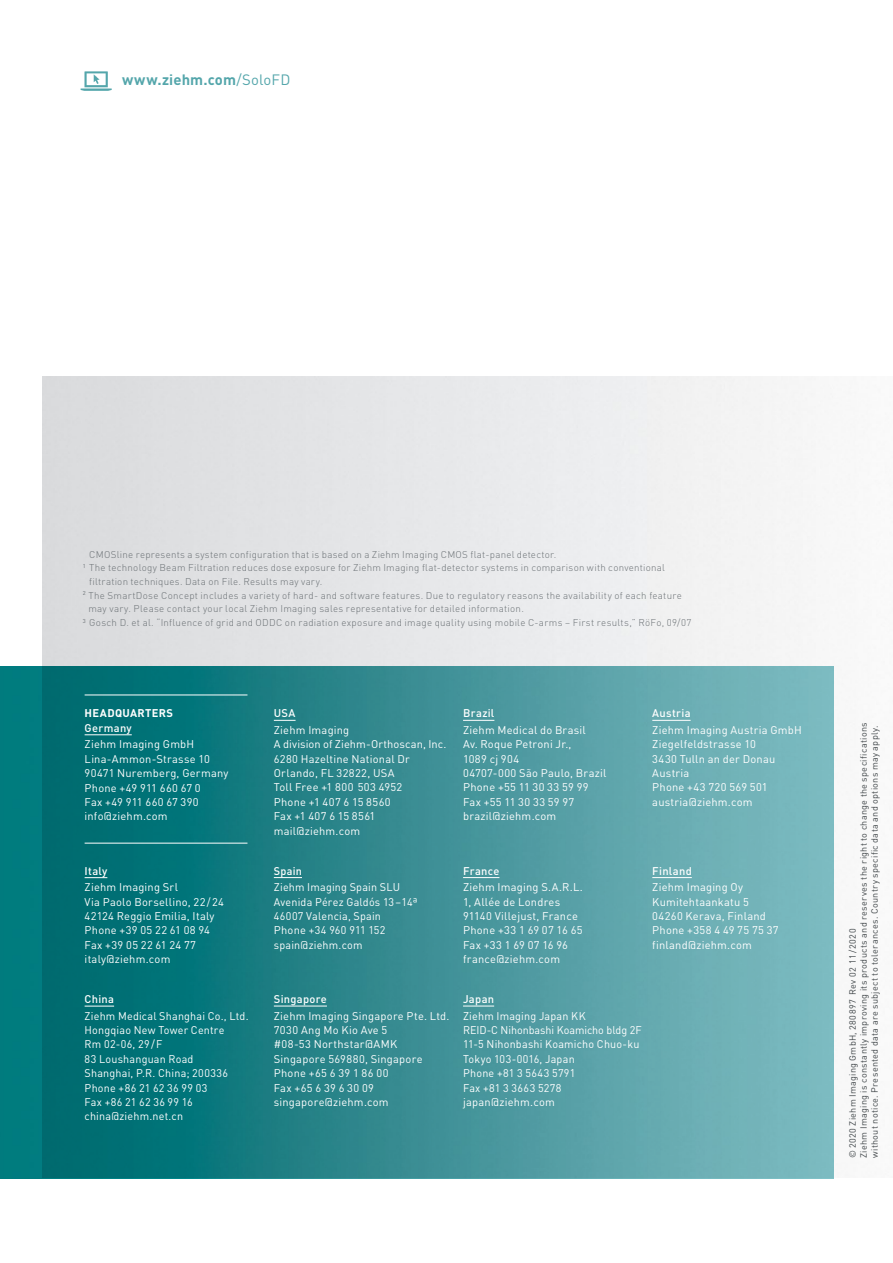
<style>
.page{position:relative;width:893px;height:1263px;background:#fff}
.page>*{position:absolute;margin:0;border:0;box-sizing:border-box;transform-origin:0 0}
.t1{font:700 14.85px "DIN";letter-spacing:.01em;color:#54a6ab}
.t2{font:11.1px/14.4px "DIN";letter-spacing:.02em;color:#fff}
.t3{font:500 11.1px "DIN";letter-spacing:.025em;color:#fff}
.t4{font:700 11.1px "DIN";letter-spacing:.03em;color:#fff}
.t5{font:300 9.75px "DIN";letter-spacing:.025em;color:#696f73}
.t6{font:9px/10.9px "DIN";letter-spacing:.035em;color:#3f4548}
.s1{font-weight:400}
</style>
<div class="page">
<img style="left:0;top:666px;width:833px;height:512px">
<hr style="left:85px;top:843px;width:162px;height:1px;background:#fff">
<hr style="left:85px;top:694px;width:162px;height:1px;background:#fff">
<hr style="left:85px;top:734px;width:47px;height:1px;background:#fff">
<svg style="left:85px;top:877px;width:22px;height:1px"></svg>
<svg style="left:85px;top:1006px;width:29px;height:1px"></svg>
<svg style="left:274px;top:720px;width:22px;height:1px"></svg>
<svg style="left:274px;top:877px;width:28px;height:1px"></svg>
<hr style="left:274px;top:1006px;width:53px;height:1px;background:#fff">
<hr style="left:463px;top:720px;width:31px;height:1px;background:#fff">
<hr style="left:463px;top:877px;width:36px;height:1px;background:#fff">
<hr style="left:463px;top:1006px;width:31px;height:1px;background:#fff">
<hr style="left:652px;top:720px;width:39px;height:1px;background:#fff">
<hr style="left:652px;top:877px;width:40px;height:1px;background:#fff">
<svg style="left:81px;top:71px;width:31px;height:20px"></svg>
<h1 class="t1" style="left:122px;top:70px;width:170px">www.ziehm.com<span class="s1">/SoloFD</span></h1>
<p class="t5" style="left:89px;top:548px;width:469px">CMOSline represents a system configuration that is based on a Ziehm Imaging CMOS flat-panel detector.</p>
<p class="t5" style="left:83px;top:562px;width:583px"><sup>1</sup> The technology Beam Filtration reduces dose exposure for Ziehm Imaging flat-detector systems in comparison with conventional</p>
<p class="t5" style="left:89px;top:575px;width:235px">filtration techniques. Data on File. Results may vary.</p>
<p class="t5" style="left:83px;top:589px;width:600px"><sup>2</sup> The SmartDose Concept includes a variety of hard- and software features. Due to regulatory reasons the availability of each feature</p>
<p class="t5" style="left:88px;top:603px;width:437px">may vary. Please contact your local Ziehm Imaging sales representative for detailed information.</p>
<p class="t5" style="left:83px;top:616px;width:610px"><sup>3</sup> Gosch D. et al. “Influence of grid and ODDC on radiation exposure and image quality using mobile C-arms – First results,” RöFo, 09/07</p>
<p class="t4" style="left:85px;top:706px;width:90px">HEADQUARTERS</p>
<p class="t3" style="left:85px;top:721px;width:49px">Germany</p>
<p class="t2" style="left:85px;top:737px;width:145px">Ziehm Imaging GmbH<br>Lina-Ammon-Strasse 10<br>90471 nuremberg, Germany<br>Phone +49 911 660 67 0<br>Fax +49 911 660 67 390 info@ziehm.com</p>
<p class="t3" style="left:85px;top:863px;width:24px">Italy</p>
<p class="t2" style="left:85px;top:880px;width:141px">Ziehm Imaging Srl<br>Via Paolo Borsellino, 22 / 24<br>42124 Reggio Emilia, Italy<br>Phone +39 05 22 61 08 94<br>Fax +39 05 22 61 24 77 italy@ziehm.com</p>
<p class="t3" style="left:85px;top:992px;width:31px">china</p>
<p class="t2" style="left:85px;top:1008px;width:166px">Ziehm Medical Shanghai Co., Ltd.<br>Hongqiao new Tower Centre<br>Rm 02-06, 29 / F<br>83 Loushanguan Road<br>Shanghai, P.R. China; 200336<br>Phone +86 21 62 36 99 03<br>Fax +86 21 62 36 99 16 china@ziehm.net.cn</p>
<p class="t3" style="left:274px;top:706px;width:23px">USA</p>
<p class="t2" style="left:274px;top:722px;width:174px">Ziehm Imaging<br>A division of Ziehm-Orthoscan, Inc.<br>6280 Hazeltine national Dr<br>Orlando, FL 32822, USA<br>Toll Free +1 800 503 4952<br>Phone +1 407 6 15 8560<br>Fax +1 407 6 15 8561 mail@ziehm.com</p>
<p class="t3" style="left:274px;top:863px;width:30px">Spain</p>
<p class="t2" style="left:274px;top:880px;width:145px">Ziehm Imaging Spain SLU<br>Avenida Pérez Galdós 13 –14ª<br>46007 Valencia, Spain<br>Phone +34 960 911 152 spain@ziehm.com</p>
<p class="t3" style="left:274px;top:992px;width:55px">Singapore</p>
<p class="t2" style="left:274px;top:1008px;width:177px">Ziehm Imaging Singapore Pte. Ltd.<br>7030 Ang Mo Kio Ave 5<br>#08-53 northstar@AMK<br>Singapore 569880, Singapore<br>Phone +65 6 39 1 86 00<br>Fax +65 6 39 6 30 09 singapore@ziehm.com</p>
<p class="t3" style="left:463px;top:706px;width:33px">Brazil</p>
<p class="t2" style="left:463px;top:722px;width:145px">Ziehm Medical do Brasil<br>Av. Roque Petroni Jr.,<br>1089 cj 904<br>04707-000 São Paulo, Brazil<br>Phone +55 11 30 33 59 99<br>Fax +55 11 30 33 59 97 brazil@ziehm.com</p>
<p class="t3" style="left:652px;top:706px;width:40px">Austria</p>
<p class="t2" style="left:652px;top:722px;width:151px">Ziehm Imaging Austria GmbH<br>Ziegelfeldstrasse 10<br>3430 Tulln an der Donau<br>Austria<br>Phone +43 720 569 501 austria@ziehm.com</p>
<p class="t3" style="left:463px;top:863px;width:38px">France</p>
<p class="t2" style="left:463px;top:880px;width:121px">Ziehm Imaging S.A.R.L.<br>1, Allée de Londres<br>91140 Villejust, France<br>Phone +33 1 69 07 16 65<br>Fax +33 1 69 07 16 96 france@ziehm.com</p>
<p class="t3" style="left:463px;top:992px;width:33px">Japan</p>
<p class="t2" style="left:463px;top:1008px;width:180px">Ziehm Imaging Japan KK<br>REID-C nihonbashi Koamicho bldg 2F<br>11-5 nihonbashi Koamicho Chuo-ku<br>Tokyo 103-0016, Japan<br>Phone +81 3 5643 5791<br>Fax +81 3 3663 5278 japan@ziehm.com</p>
<p class="t3" style="left:652px;top:863px;width:41px">Finland</p>
<p class="t2" style="left:652px;top:880px;width:128px">Ziehm Imaging Oy<br>Kumitehtaankatu 5<br>04260 Kerava, Finland<br>Phone +358 4 49 75 75 37 finland@ziehm.com</p>
<p class="t6" style="left:847px;top:1158px;width:437px;rotate:-90deg">© 2020 Ziehm Imaging GmbH, 280897 Rev 02 11/2020<br>Ziehm Imaging is constantly improving its products and reserves the right to change the specifications without notice. Presented data are subject to tolerances. Country specific data and options may apply.</p>
</div>
